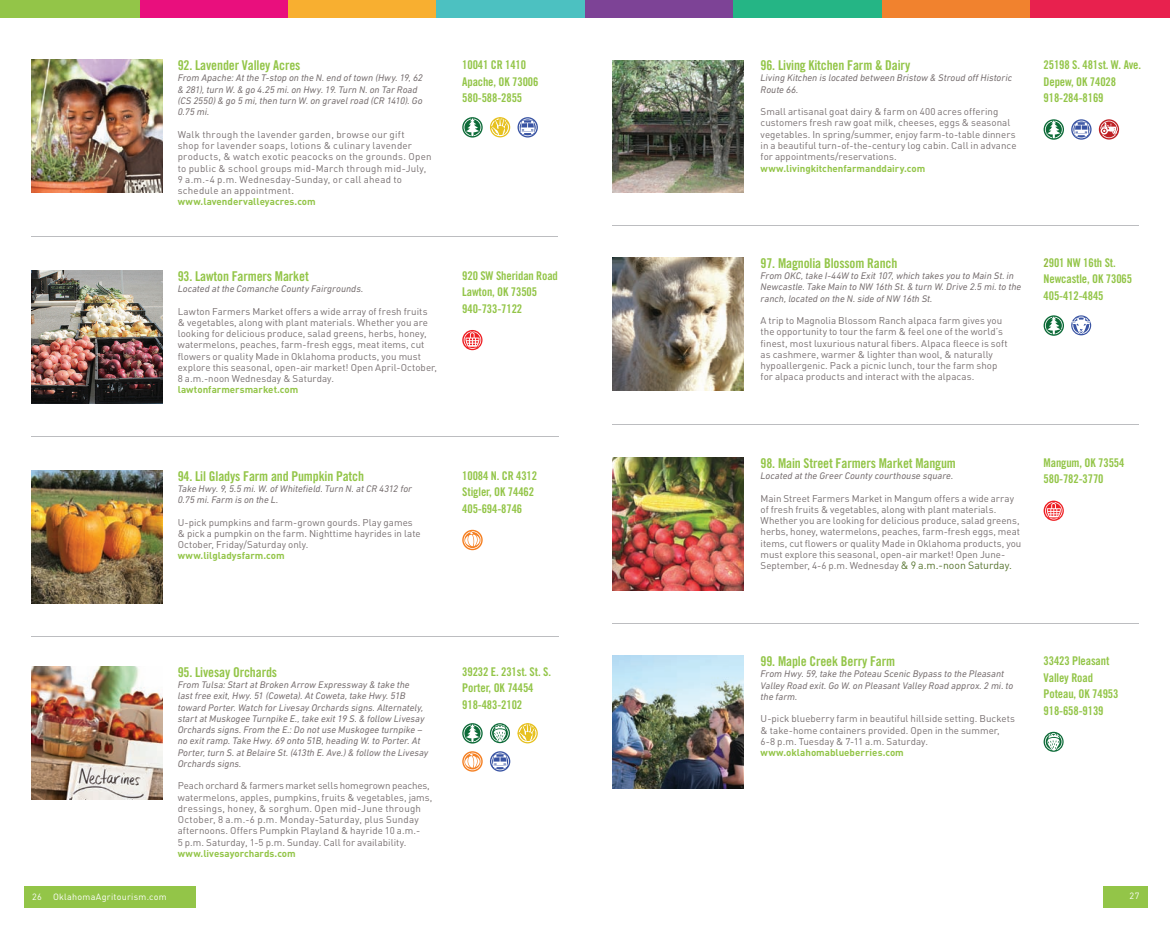
<style>
.page{position:relative;width:1170px;height:927px;background:#fff}
.page>*{position:absolute;margin:0;border:0;box-sizing:border-box;transform-origin:0 0}
.t1{font:13.5px "Trade Gothic Bold Cond Twenty";letter-spacing:-.01em;color:#93c548}
.t2{font:12px/16.5px "Trade Gothic Bold Cond Twenty";letter-spacing:-.01em;color:#93c548}
.t3{font:9.75px/11.2px "DIN";letter-spacing:.005em;color:#776f70}
.t4{font:italic 9.75px/11.2px "DIN Next LT Pro";letter-spacing:.005em;color:#776f70}
.t5{font:9.75px/11.2px "DIN";letter-spacing:.025em;color:#776f70}
.t6{font:700 9.75px "DIN";color:#93c548}
.t7{font:9px "DIN";letter-spacing:.03em;color:#fff}
.s1{color:#91b93e}
.s2{font-size:10.5px;color:#55732e}
</style>
<div class="page">
<div style="left:24px;top:886px;width:171px;height:22px;background:#93c548"></div>
<div style="left:1103px;top:886px;width:44px;height:22px;background:#93c548"></div>
<hr style="left:31px;top:236px;width:526px;height:1px;background:#bcbdc0">
<svg style="left:490px;top:117px;width:20px;height:20px"></svg>
<div style="left:491px;top:119px;width:18px;height:17px;border:1px solid #fff;border-radius:50%"></div>
<svg style="left:490px;top:117px;width:17px;height:21px"></svg>
<svg style="left:462px;top:117px;width:20px;height:21px"></svg>
<svg style="left:463px;top:118px;width:18px;height:18px"></svg>
<svg style="left:517px;top:117px;width:21px;height:20px"></svg>
<svg style="left:519px;top:118px;width:17px;height:18px"></svg>
<img style="left:31px;top:60px;width:131px;height:133px">
<svg style="left:1098px;top:119px;width:21px;height:21px"></svg>
<svg style="left:1100px;top:121px;width:17px;height:17px"></svg>
<svg style="left:1071px;top:315px;width:20px;height:20px"></svg>
<img style="left:31px;top:470px;width:131px;height:133px">
<img style="left:31px;top:270px;width:131px;height:133px">
<hr style="left:31px;top:436px;width:528px;height:1px;background:#bcbdc0">
<hr style="left:31px;top:636px;width:528px;height:1px;background:#bcbdc0">
<svg style="left:462px;top:330px;width:20px;height:20px"></svg>
<svg style="left:463px;top:331px;width:18px;height:18px"></svg>
<svg style="left:462px;top:530px;width:20px;height:20px"></svg>
<svg style="left:463px;top:531px;width:18px;height:18px"></svg>
<img style="left:31px;top:666px;width:131px;height:133px">
<svg style="left:517px;top:723px;width:21px;height:20px"></svg>
<div style="left:519px;top:724px;width:17px;height:18px;border:1px solid #fff;border-radius:50%"></div>
<svg style="left:518px;top:723px;width:17px;height:21px"></svg>
<svg style="left:462px;top:751px;width:20px;height:20px"></svg>
<svg style="left:463px;top:752px;width:18px;height:18px"></svg>
<svg style="left:462px;top:723px;width:20px;height:20px"></svg>
<svg style="left:463px;top:724px;width:18px;height:18px"></svg>
<svg style="left:490px;top:723px;width:20px;height:20px"></svg>
<svg style="left:491px;top:724px;width:17px;height:18px"></svg>
<svg style="left:490px;top:751px;width:20px;height:20px"></svg>
<svg style="left:491px;top:752px;width:18px;height:18px"></svg>
<svg style="left:1043px;top:119px;width:20px;height:21px"></svg>
<svg style="left:1044px;top:120px;width:18px;height:18px"></svg>
<svg style="left:1043px;top:315px;width:20px;height:21px"></svg>
<svg style="left:1044px;top:316px;width:18px;height:18px"></svg>
<svg style="left:1071px;top:119px;width:20px;height:21px"></svg>
<svg style="left:1072px;top:121px;width:18px;height:17px"></svg>
<img style="left:612px;top:60px;width:132px;height:133px">
<hr style="left:612px;top:424px;width:526px;height:1px;background:#bcbdc0">
<hr style="left:612px;top:225px;width:526px;height:1px;background:#bcbdc0">
<hr style="left:612px;top:623px;width:526px;height:1px;background:#bcbdc0">
<img style="left:612px;top:458px;width:132px;height:132px">
<img style="left:612px;top:258px;width:132px;height:132px">
<svg style="left:1043px;top:501px;width:20px;height:20px"></svg>
<svg style="left:1044px;top:502px;width:18px;height:17px"></svg>
<img style="left:612px;top:656px;width:132px;height:132px">
<svg style="left:1043px;top:732px;width:20px;height:20px"></svg>
<svg style="left:1044px;top:733px;width:18px;height:17px"></svg>
<div style="left:0;top:0;width:141px;height:18px;background:#93c548"></div>
<div style="left:140px;top:0;width:149px;height:18px;background:#e90f7d"></div>
<div style="left:288px;top:0;width:150px;height:18px;background:#f8af30"></div>
<div style="left:436px;top:0;width:150px;height:18px;background:#4cc1c1"></div>
<div style="left:585px;top:0;width:149px;height:18px;background:#7d4396"></div>
<div style="left:733px;top:0;width:150px;height:18px;background:#25b585"></div>
<div style="left:881px;top:0;width:150px;height:18px;background:#f1822e"></div>
<div style="left:1030px;top:0;width:139px;height:18px;background:#e8214e"></div>
<h1 class="t1" style="left:178px;top:57px;width:124px">92. Lavender Valley Acres</h1>
<p class="t4" style="left:178px;top:72px;width:247px">From Apache: At the T-stop on the N. end of town (Hwy. 19, 62 &amp; 281), turn W. &amp; go 4.25 mi. on Hwy. 19. Turn N. on Tar Road (CS 2550) &amp; go 5 mi, then turn W. on gravel road (CR 1410). Go 0.75 mi.</p>
<p class="t5" style="left:178px;top:128px;width:255px">Walk through the lavender garden, browse our gift<br>shop for lavender soaps, lotions &amp; culinary lavender products, &amp; watch exotic peacocks on the grounds. Open to public &amp; school groups mid-March through mid-July, 9 a.m.-4 p.m. Wednesday-Sunday, or call ahead to schedule an appointment.</p>
<p class="t6" style="left:178px;top:195px;width:139px">www.lavendervalleyacres.com</p>
<h1 class="t1" style="left:178px;top:268px;width:132px">93. Lawton Farmers Market</h1>
<p class="t4" style="left:178px;top:283px;width:187px">Located at the Comanche County Fairgrounds.</p>
<p class="t3" style="left:178px;top:305px;width:261px">Lawton Farmers Market offers a wide array of fresh fruits<br>&amp; vegetables, along with plant materials. Whether you are looking for delicious produce, salad greens, herbs, honey, watermelons, peaches, farm-fresh eggs, meat items, cut flowers or quality Made in Oklahoma products, you must explore this seasonal, open-air market! Open April-October, 8 a.m.-noon Wednesday &amp; Saturday.</p>
<p class="t6" style="left:178px;top:383px;width:122px">lawtonfarmersmarket.com</p>
<p class="t2" style="left:462px;top:56px;width:78px">10041 CR 1410<br>Apache, OK 73006<br>580-588-2855</p>
<p class="t2" style="left:462px;top:267px;width:97px">920 SW Sheridan Road<br>Lawton, OK 73505<br>940-733-7122</p>
<h1 class="t1" style="left:178px;top:468px;width:188px">94. Lil Gladys Farm and Pumpkin Patch</h1>
<p class="t4" style="left:178px;top:483px;width:236px">Take Hwy. 9, 5.5 mi. W. of Whitefield. Turn N. at CR 4312 for<br>0.75 mi. Farm is on the L.</p>
<p class="t3" style="left:178px;top:516px;width:244px">U-pick pumpkins and farm-grown gourds. Play games &amp; pick a pumpkin on the farm. Nighttime hayrides in late<br>October, Friday/Saturday only.</p>
<p class="t6" style="left:178px;top:549px;width:108px">www.lilgladysfarm.com</p>
<p class="t2" style="left:462px;top:467px;width:76px">10084 N. CR 4312<br>Stigler, OK 74462<br>405-694-8746</p>
<h1 class="t1" style="left:178px;top:664px;width:101px">95. Livesay Orchards</h1>
<p class="t4" style="left:178px;top:679px;width:252px">From Tulsa: Start at Broken Arrow Expressway &amp; take the<br>last free exit, Hwy. 51 (Coweta). At Coweta, take Hwy. 51B toward Porter. Watch for Livesay Orchards signs. Alternately, start at Muskogee Turnpike E., take exit 19 S. &amp; follow Livesay Orchards signs. From the E.: Do not use Muskogee turnpike – no exit ramp. Take Hwy. 69 onto 51B, heading W. to Porter. At Porter, turn S. at Belaire St. (413th E. Ave.) &amp; follow the Livesay Orchards signs.</p>
<p class="t3" style="left:178px;top:780px;width:256px">Peach orchard &amp; farmers market sells homegrown peaches, watermelons, apples, pumpkins, fruits &amp; vegetables, jams, dressings, honey, &amp; sorghum. Open mid-June through October, 8 a.m.-6 p.m. Monday-Saturday, plus Sunday afternoons. Offers Pumpkin Playland &amp; hayride 10 a.m.-<br>5 p.m. Saturday, 1-5 p.m. Sunday. Call for availability.</p>
<p class="t6" style="left:178px;top:847px;width:119px">www.livesayorchards.com</p>
<p class="t2" style="left:462px;top:663px;width:90px">39232 E. 231st. St. S.<br>Porter, OK 74454<br>918-483-2102</p>
<h1 class="t1" style="left:760px;top:57px;width:151px">96. Living Kitchen Farm &amp; Dairy</h1>
<p class="t4" style="left:760px;top:72px;width:253px">Living Kitchen is located between Bristow &amp; Stroud off Historic<br>Route 66.</p>
<p class="t3" style="left:760px;top:106px;width:257px">Small artisanal goat dairy &amp; farm on 400 acres offering customers fresh raw goat milk, cheeses, eggs &amp; seasonal vegetables. In spring/summer, enjoy farm-to-table dinners in a beautiful turn-of-the-century log cabin. Call in advance for appointments/reservations.</p>
<p class="t6" style="left:760px;top:162px;width:166px">www.livingkitchenfarmanddairy.com</p>
<p class="t2" style="left:1043px;top:56px;width:99px">25198 S. 481st. W. Ave.<br>Depew, OK 74028<br>918-284-8169</p>
<h1 class="t1" style="left:760px;top:255px;width:138px">97. Magnolia Blossom Ranch</h1>
<p class="t4" style="left:760px;top:270px;width:262px">From OKC, take I-44W to Exit 107, which takes you to Main St. in<br>Newcastle. Take Main to NW 16th St. &amp; turn W. Drive 2.5 mi. to the ranch, located on the N. side of NW 16th St.</p>
<p class="t3" style="left:760px;top:315px;width:249px">A trip to Magnolia Blossom Ranch alpaca farm gives you the opportunity to tour the farm &amp; feel one of the world’s finest, most luxurious natural fibers. Alpaca fleece is soft as cashmere, warmer &amp; lighter than wool, &amp; naturally hypoallergenic. Pack a picnic lunch, tour the farm shop for alpaca products and interact with the alpacas.</p>
<p class="t2" style="left:1043px;top:254px;width:90px"><span class="s1">2</span>901 NW 16th St.<br>Newcastle, OK 73065<br>405-412-4845</p>
<h1 class="t1" style="left:760px;top:455px;width:197px">98. Main Street Farmers Market Mangum</h1>
<p class="t4" style="left:760px;top:470px;width:194px">Located at the Greer County courthouse square.</p>
<p class="t3" style="left:760px;top:492px;width:262px">Main Street Farmers Market in Mangum offers a wide array of fresh fruits &amp; vegetables, along with plant materials.<br>Whether you are looking for delicious produce, salad greens, herbs, honey, watermelons, peaches, farm-fresh eggs, meat items, cut flowers or quality Made in Oklahoma products, you must explore this seasonal, open-air market! Open June-September, 4-6 p.m. Wednesday <span class="s2">&amp; 9 a.m.-noon Saturday.</span></p>
<p class="t2" style="left:1043px;top:454px;width:82px">Mangum, OK 73554<br>580-782-3770</p>
<h1 class="t1" style="left:760px;top:653px;width:136px">99. Maple Creek Berry Farm</h1>
<p class="t4" style="left:760px;top:668px;width:254px">From Hwy. 59, take the Poteau Scenic Bypass to the Pleasant<br>Valley Road exit. Go W. on Pleasant Valley Road approx. 2 mi. to the farm.</p>
<p class="t3" style="left:760px;top:713px;width:256px">U-pick blueberry farm in beautiful hillside setting. Buckets &amp; take-home containers provided. Open in the summer,<br>6-8 p.m. Tuesday &amp; 7-11 a.m. Saturday.</p>
<p class="t6" style="left:760px;top:746px;width:145px">www.oklahomablueberries.com</p>
<p class="t2" style="left:1043px;top:652px;width:76px">33423 Pleasant<br>Valley Road<br>Poteau, OK 74953<br>918-658-9139</p>
<p class="t7" style="left:32px;top:891px;width:136px">26 OklahomaAgritourism.com</p>
<p class="t7" style="left:1129px;top:890px;width:11px">27</p>
</div>
